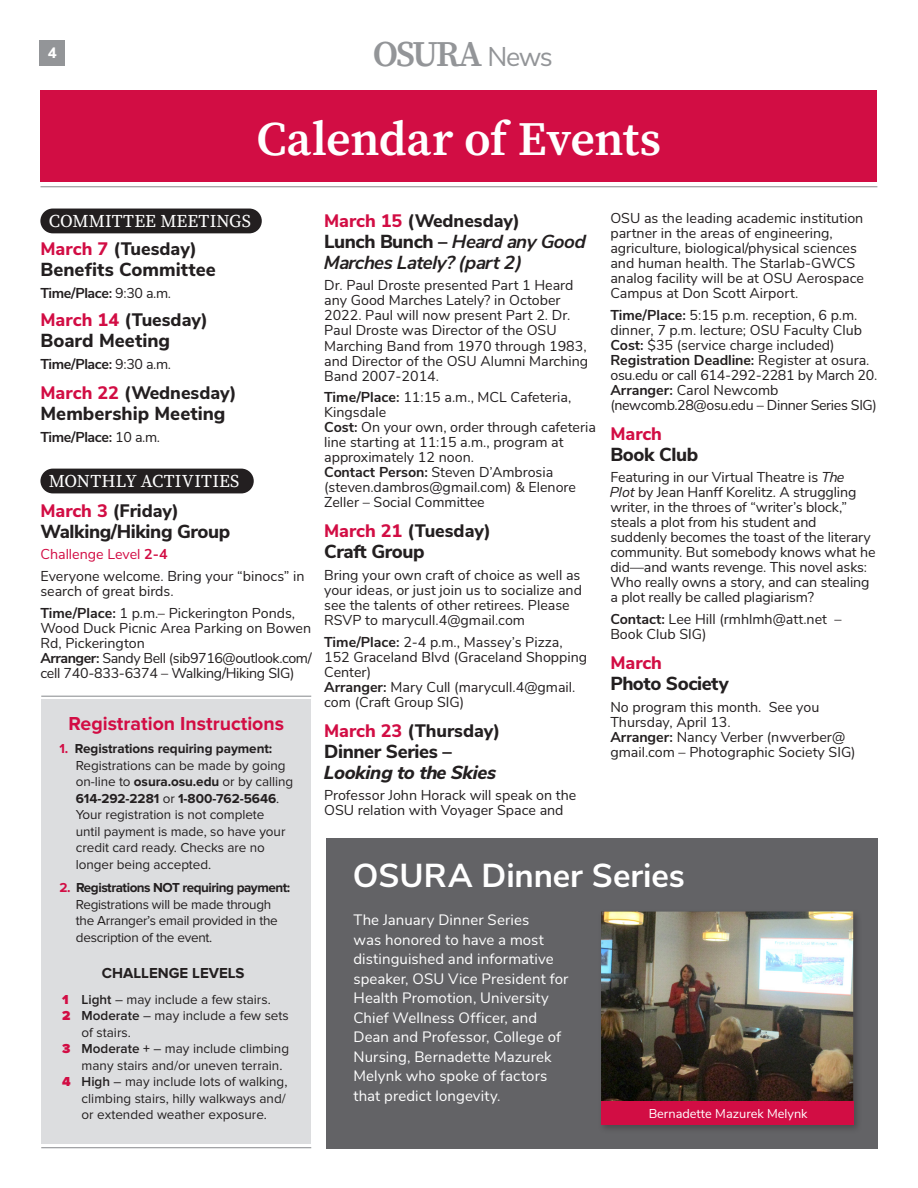
<style>
.page{position:relative;width:918px;height:1188px;background:#fff}
.page>*{position:absolute;margin:0;border:0;box-sizing:border-box;transform-origin:0 0}
.t1{font:600 48px "Buckeye Serif";letter-spacing:-.01em;color:#fff}
.t2{font:600 36px "Buckeye Serif";letter-spacing:-.065em;color:#939598}
.t3{font:700 33px "Buckeye Sans";color:#fff}
.t4{font:700 19.5px "Proxima Nova";color:#d20d44}
.t5{font:800 18.75px "Buckeye Sans";letter-spacing:-.02em;color:#231f20}
.t6{font:800 18.75px "Buckeye Sans";color:#231f20}
.t7{font:italic 700 18.75px/21px "Buckeye Sans";letter-spacing:-.02em;color:#231f20}
.t8{font:italic 800 18.75px "Buckeye Sans";letter-spacing:-.02em;color:#231f20}
.t9{font:800 18px "Buckeye Sans";color:#231f20}
.t10{font:18px "Buckeye Serif";letter-spacing:.005em;color:#fff}
.t11{font:800 18px "Buckeye Sans";color:#d20d44}
.t12{font:15px/19.5px "Buckeye Sans";letter-spacing:.005em;color:#fff}
.t13{font:700 15px "Proxima Nova";color:#231f20}
.t14{font:800 15px "Buckeye Sans";color:#fff}
.t15{font:14.25px/15px "Buckeye Sans";color:#231f20}
.t16{font:14.25px/15px "Buckeye Sans";letter-spacing:-.02em;color:#231f20}
.t17{font:700 14.25px "Buckeye Sans";letter-spacing:-.025em;color:#231f20}
.t18{font:13.5px/16.5px "Proxima Nova";letter-spacing:-.005em;color:#231f20}
.t19{font:12.75px "Buckeye Sans";color:#fff}
.s1{font-family:"Buckeye Sans";font-weight:400;font-size:27px}
.s2{color:#d20d44}
.s3{font-weight:400}
.s4{font-weight:700;color:#d20d44}
.s5{font-weight:700}
.s6{font-weight:900;color:#d20d44}
.s7{font-weight:600}
.s8{font-weight:800;font-style:normal}
.s9{font-style:italic}
</style>
<div class="page">
<div style="left:40px;top:90px;width:837px;height:92px;background:#d20d44"></div>
<div style="left:40px;top:209px;width:222px;height:24px;background:#231f20;border-radius:12px"></div>
<div style="left:40px;top:469px;width:214px;height:24px;background:#231f20;border-radius:12px"></div>
<div style="left:40px;top:41px;width:25px;height:25px;background:#939598"></div>
<div style="left:41px;top:700px;width:270px;height:444px;background:#dcdddf"></div>
<hr style="left:41px;top:696px;width:270px;height:1px;background:#939598">
<hr style="left:41px;top:1147px;width:270px;height:1px;background:#939598">
<hr style="left:40px;top:186px;width:837px;height:1px;background:#939598">
<div style="left:326px;top:838px;width:552px;height:310px;background:#636366"></div>
<div style="left:598px;top:909px;width:265px;height:225px;background:#231f20;opacity:.35"></div>
<img style="left:601px;top:912px;width:252px;height:190px">
<div style="left:601px;top:1102px;width:252px;height:23px;background:#d20d44"></div>
<p class="t14" style="left:48px;top:42px;width:10px">4</p>
<h2 class="t2" style="left:373px;top:30px;width:181px">OSURA <span class="s1">News</span></h2>
<h1 class="t1" style="left:256px;top:106px;width:406px">Calendar of Events</h1>
<p class="t10" style="left:49px;top:209px;width:204px">COMMITTEE MEETINGS</p>
<p class="t9" style="left:40px;top:236px;width:158px"><span class="s2">March 7</span> (Tuesday)</p>
<h3 class="t6" style="left:40px;top:256px;width:177px">Benefits Committee</h3>
<p class="t17" style="left:40px;top:282px;width:132px">Time/Place: <span class="s3">9:30 a.m.</span></p>
<p class="t9" style="left:40px;top:307px;width:169px"><span class="s2">March 14</span> (Tuesday)</p>
<h3 class="t6" style="left:40px;top:327px;width:131px">Board Meeting</h3>
<p class="t17" style="left:40px;top:354px;width:132px">Time/Place: <span class="s3">9:30 a.m.</span></p>
<p class="t9" style="left:40px;top:380px;width:198px"><span class="s2">March 22</span> (Wednesday)</p>
<h3 class="t6" style="left:40px;top:400px;width:187px">Membership Meeting</h3>
<p class="t17" style="left:40px;top:426px;width:121px">Time/Place: <span class="s3">10 a.m.</span></p>
<p class="t10" style="left:49px;top:469px;width:192px">MONTHLY ACTIVITIES</p>
<p class="t9" style="left:40px;top:497px;width:140px"><span class="s2">March 3</span> (Friday)</p>
<h3 class="t5" style="left:40px;top:517px;width:191px">Walking/Hiking Group</h3>
<p class="t15" style="left:40px;top:543px;width:266px;line-height:21.8px"><span class="s2">Challenge Level</span> <span class="s4">2-4<br></span>Everyone welcome. Bring your “binocs” in</p>
<p class="t15" style="left:40px;top:579px;width:256px;line-height:21.8px">search of great birds.<br><span class="s5">Time/Place:</span> 1 p.m.– Pickerington Ponds,</p>
<p class="t16" style="left:40px;top:620px;width:273px">Wood Duck Picnic Area Parking on Bowen Rd, Pickerington<br><span class="s5">Arranger:</span> Sandy Bell (sib9716@outlook.com/ cell 740-833-6374 – Walking/Hiking SIG)</p>
<h3 class="t4" style="left:69px;top:712px;width:217px">Registration Instructions</h3>
<p class="t18" style="left:76px;top:741px;width:219px;text-indent:-16px"><span class="s4">1.</span> <span class="s5">Registrations requiring payment:<br></span>Registrations can be made by going on-line to <span class="s5">osura.osu.edu</span> or by calling <span class="s5">614-292-2281</span> or <span class="s5">1-800-762-5646</span>.<br>Your registration is not complete<br>until payment is made, so have your credit card ready. Checks are no longer being accepted.</p>
<p class="t18" style="left:76px;top:880px;width:216px;text-indent:-16px"><span class="s4">2.</span> <span class="s5">Registrations NOT requiring payment:<br></span>Registrations will be made through the Arranger’s email provided in the description of the event.</p>
<p class="t13" style="left:102px;top:965px;width:144px">CHALLENGE LEVELS</p>
<p class="t18" style="left:62px;top:991px;width:210px"><span class="s6">1</span> <span class="s7">Light</span> – may include a few stairs.</p>
<p class="t18" style="left:62px;top:1008px;width:228px"><span class="s6">2</span> <span class="s7">Moderate</span> – may include a few sets</p>
<p class="t18" style="left:82px;top:1024px;width:51px">of stairs.</p>
<p class="t18" style="left:62px;top:1041px;width:229px"><span class="s6">3</span> <span class="s7">Moderate +</span> – may include climbing</p>
<p class="t18" style="left:82px;top:1057px;width:202px">many stairs and/or uneven terrain.</p>
<p class="t18" style="left:62px;top:1074px;width:227px"><span class="s6">4</span> <span class="s7">High</span> – may include lots of walking,</p>
<p class="t18" style="left:82px;top:1090px;width:206px">climbing stairs, hilly walkways and/</p>
<p class="t18" style="left:82px;top:1107px;width:187px">or extended weather exposure.</p>
<p class="t9" style="left:324px;top:207px;width:197px"><span class="s2">March 15</span> (Wednesday)</p>
<h3 class="t7" style="left:324px;top:230px;width:263px"><span class="s8">Lunch Bunch –</span> Heard any Good<br>Marches Lately? (part 2)</h3>
<p class="t15" style="left:324px;top:277px;width:266px">Dr. Paul Droste presented Part 1 Heard any Good Marches Lately? in October 2022. Paul will now present Part 2. Dr.<br>Paul Droste was Director of the OSU Marching Band from 1970 through 1983, and Director of the OSU Alumni Marching Band 2007-2014.</p>
<p class="t15" style="left:324px;top:389px;width:273px"><span class="s5">Time/Place:</span> 11:15 a.m., MCL Cafeteria,<br>Kingsdale<br><span class="s5">Cost:</span> On your own, order through cafeteria line starting at 11:15 a.m., program at approximately 12 noon.<br><span class="s5">Contact Person:</span> Steven D’Ambrosia (steven.dambros@gmail.com) &amp; Elenore<br>Zeller – Social Committee</p>
<p class="t9" style="left:324px;top:518px;width:168px"><span class="s2">March 21</span> (Tuesday)</p>
<h3 class="t5" style="left:324px;top:538px;width:102px">Craft Group</h3>
<p class="t15" style="left:324px;top:567px;width:259px">Bring your own craft of choice as well as your ideas, or just join us to socialize and see the talents of other retirees. Please RSVP to marycull.4@gmail.com</p>
<p class="t15" style="left:324px;top:633px;width:265px"><span class="s5">Time/Place:</span> 2-4 p.m., Massey’s Pizza,<br>152 Graceland Blvd (Graceland Shopping<br>Center)<br><span class="s5">Arranger:</span> Mary Cull (marycull.4@gmail. com (Craft Group SIG)</p>
<p class="t9" style="left:324px;top:717px;width:178px"><span class="s2">March 23</span> (Thursday)</p>
<h3 class="t5" style="left:324px;top:737px;width:129px">Dinner Series –</h3>
<h3 class="t8" style="left:324px;top:758px;width:174px">Looking to the Skies</h3>
<p class="t15" style="left:324px;top:787px;width:254px">Professor John Horack will speak on the<br>OSU relation with Voyager Space and</p>
<p class="t15" style="left:610px;top:210px;width:255px">OSU as the leading academic institution partner in the areas of engineering, agriculture, biological/physical sciences and human health. The Starlab-GWCS analog facility will be at OSU Aerospace Campus at Don Scott Airport.</p>
<p class="t15" style="left:610px;top:306px;width:268px"><span class="s5">Time/Place:</span> 5:15 p.m. reception, 6 p.m. dinner, 7 p.m. lecture; OSU Faculty Club <span class="s5">Cost:</span> $35 (service charge included)<br><span class="s5">Registration Deadline:</span> Register at osura. osu.edu or call 614-292-2281 by March 20.<br><span class="s5">Arranger:</span> Carol Newcomb (newcomb.28@osu.edu – Dinner Series SIG)</p>
<p class="t11" style="left:610px;top:420px;width:53px">March</p>
<h3 class="t5" style="left:610px;top:440px;width:89px">Book Club</h3>
<p class="t15" style="left:610px;top:469px;width:267px">Featuring in our Virtual Theatre is <span class="s9">The<br>Plot</span> by Jean Hanff Korelitz. A struggling writer, in the throes of “writer’s block,” steals a plot from his student and suddenly becomes the toast of the literary community. But somebody knows what he did—and wants revenge. This novel asks:<br>Who really owns a story, and can stealing a plot really be called plagiarism?</p>
<p class="t15" style="left:610px;top:611px;width:233px"><span class="s5">Contact:</span> Lee Hill (rmhlmh@att.net –<br>Book Club SIG)</p>
<p class="t11" style="left:610px;top:650px;width:53px">March</p>
<h3 class="t5" style="left:610px;top:670px;width:120px">Photo Society</h3>
<p class="t15" style="left:610px;top:699px;width:247px">No program this month. See you<br>Thursday, April 13.<br><span class="s5">Arranger:</span> Nancy Verber (nwverber@ gmail.com – Photographic Society SIG)</p>
<h3 class="t3" style="left:353px;top:852px;width:333px">OSURA Dinner Series</h3>
<p class="t12" style="left:353px;top:910px;width:217px">The January Dinner Series<br>was honored to have a most distinguished and informative speaker, OSU Vice President for<br>Health Promotion, University<br>Chief Wellness Officer, and<br>Dean and Professor, College of<br>Nursing, Bernadette Mazurek<br>Melynk who spoke of factors that predict longevity.</p>
<p class="t19" style="left:649px;top:1104px;width:161px">Bernadette Mazurek Melynk</p>
</div>
